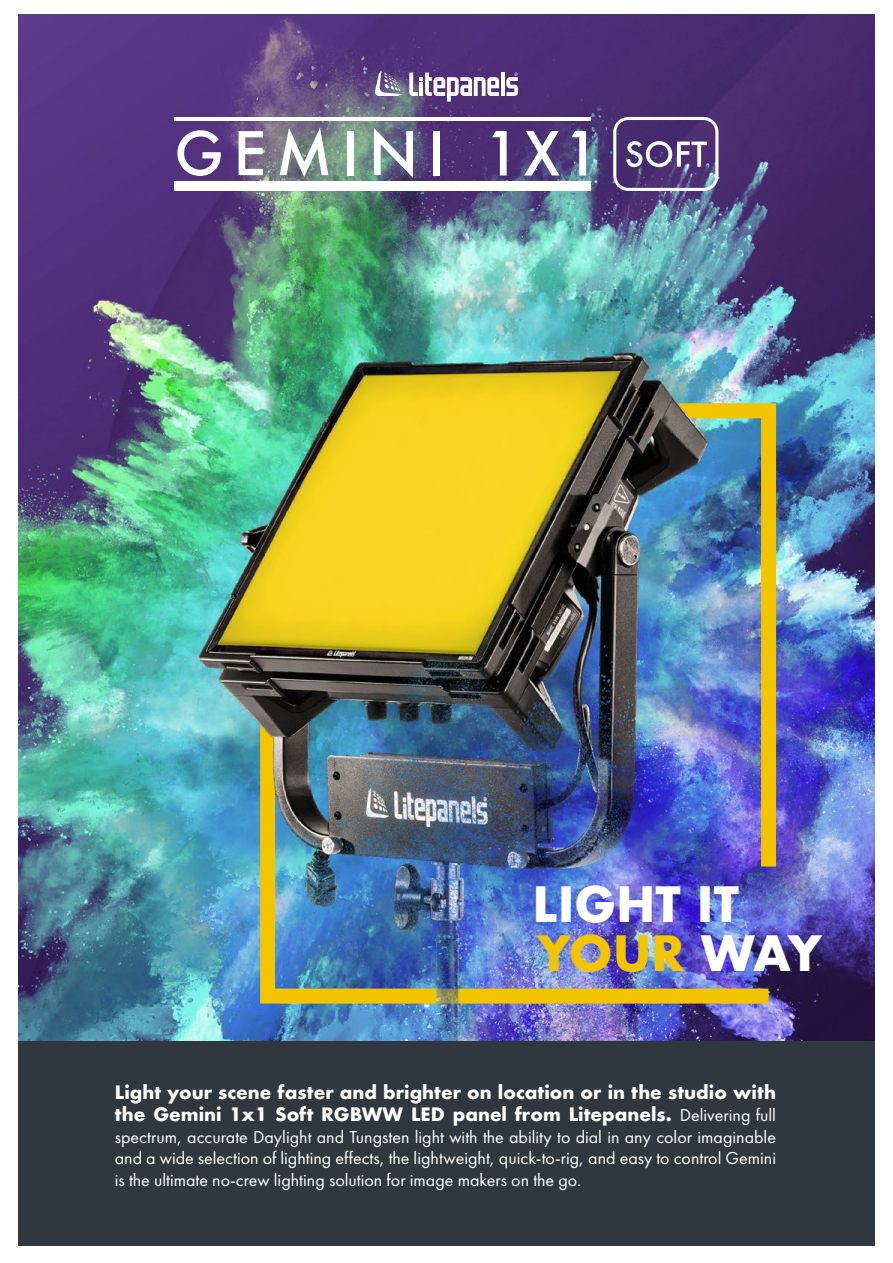
<style>
.page{position:relative;width:893px;height:1263px;background:#fff}
.page>*{position:absolute;margin:0;border:0;box-sizing:border-box;transform-origin:0 0}
.t1{font:700 47.4px/48.8px "Futura";color:#fff}
.t2{font:18px/21.6px "Futura PT";color:#fff;text-align:justify}
.t3{font:700 18px/21.6px "Futura";color:#fff}
.s1{color:#f3c400}
.s2{font-family:"Futura PT";font-weight:400}
</style>
<div class="page">
<img style="left:18px;top:15px;width:857px;height:1026px">
<svg style="left:177px;top:130px;width:44px;height:46px"></svg>
<svg style="left:239px;top:131px;width:24px;height:44px"></svg>
<svg style="left:280px;top:128px;width:48px;height:49px"></svg>
<div style="left:347px;top:131px;width:7px;height:44px;background:#fff"></div>
<svg style="left:374px;top:128px;width:39px;height:50px"></svg>
<div style="left:433px;top:131px;width:7px;height:44px;background:#fff"></div>
<div style="left:174px;top:182px;width:417px;height:9px;background:#fff"></div>
<hr style="left:174px;top:118px;width:417px;height:3px;background:#fff">
<svg style="left:613px;top:117px;width:105px;height:74px"></svg>
<svg style="left:492px;top:131px;width:15px;height:44px"></svg>
<svg style="left:524px;top:131px;width:35px;height:44px"></svg>
<svg style="left:571px;top:131px;width:15px;height:44px"></svg>
<img style="left:253px;top:396px;width:530px;height:615px">
<hr style="left:501px;top:73px;width:4px;height:23px;background:#fff">
<svg style="left:409px;top:73px;width:90px;height:29px"></svg>
<svg style="left:375px;top:70px;width:27px;height:26px"></svg>
<svg style="left:506px;top:73px;width:12px;height:23px"></svg>
<div style="left:18px;top:1041px;width:857px;height:205px;background:#31373e"></div>
<h1 class="t1" style="left:532px;top:879px;width:291px">LIGHT IT<br><span class="s1">YOUR</span> WAY</h1>
<p class="t3" style="left:115px;top:1082px;width:663px">Light your scene faster and brighter on location or in the studio with the Gemini 1x1 Soft RGBWW LED panel from Litepanels. <span class="s2">Delivering full</span></p>
<p class="t2" style="left:115px;top:1126px;width:663px">spectrum, accurate Daylight and Tungsten light with the ability to dial in any color imaginable and a wide selection of lighting effects, the lightweight, quick-to-rig, and easy to control Gemini is the ultimate no-crew lighting solution for image makers on the go.</p>
</div>
